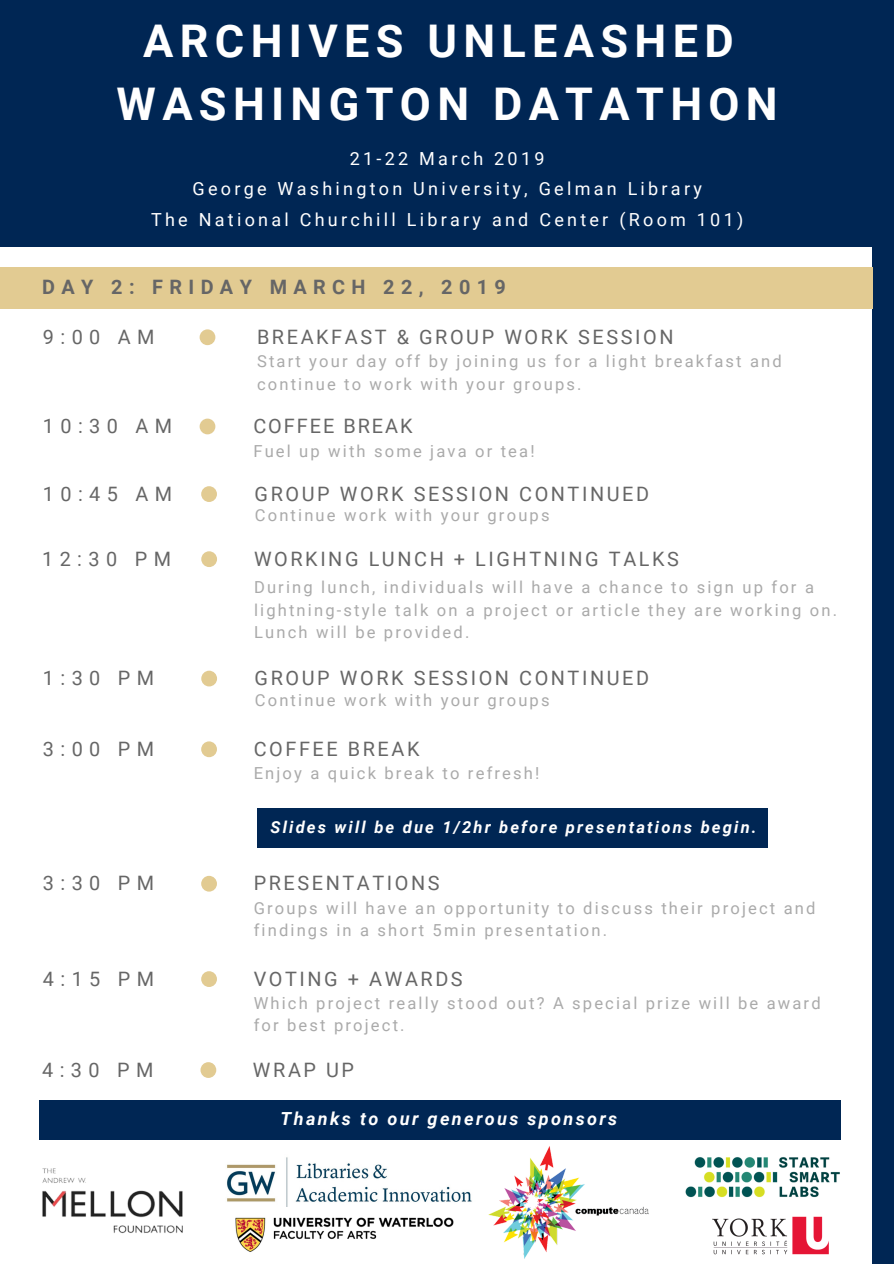
<style>
.page{position:relative;width:894px;height:1264px;background:#fff}
.page>*{position:absolute;margin:0;border:0;box-sizing:border-box;transform-origin:0 0}
.t1{font:700 45px/63px "Roboto";letter-spacing:.14em;color:#fff;text-align:center}
.t2{font:19.8px "Roboto";letter-spacing:.13em;color:#666}
.t3{font:700 19.8px "Roboto";letter-spacing:.32em;color:#666}
.t4{font:19.8px "Roboto";letter-spacing:.1em;color:#666}
.t5{font:18px/30.5px "Roboto";letter-spacing:.18em;color:#fff;text-align:center}
.t6{font:italic 700 18px "Roboto";letter-spacing:.13em;color:#fff}
.t7{font:16.5px/22.5px "Roboto";letter-spacing:.13em;color:#aaa}
.t8{font:italic 700 16.5px "Roboto";letter-spacing:.13em;color:#fff}
</style>
<div class="page">
<div style="left:0;top:0;width:893px;height:247px;background:#002654"></div>
<div style="left:872px;top:246px;width:21px;height:1017px;background:#002654"></div>
<div style="left:0;top:267px;width:872px;height:42px;background:#e2cb92"></div>
<div style="left:199px;top:329px;width:16px;height:16px;background:#e2cb92;border-radius:50%"></div>
<div style="left:199px;top:418px;width:16px;height:16px;background:#e2cb92;border-radius:50%"></div>
<div style="left:201px;top:486px;width:16px;height:16px;background:#e2cb92;border-radius:50%"></div>
<div style="left:201px;top:551px;width:16px;height:16px;background:#e2cb92;border-radius:50%"></div>
<div style="left:201px;top:741px;width:16px;height:16px;background:#e2cb92;border-radius:50%"></div>
<div style="left:201px;top:670px;width:16px;height:16px;background:#e2cb92;border-radius:50%"></div>
<div style="left:257px;top:808px;width:510px;height:39px;background:#002654"></div>
<div style="left:201px;top:875px;width:16px;height:16px;background:#e2cb92;border-radius:50%"></div>
<div style="left:201px;top:971px;width:16px;height:16px;background:#e2cb92;border-radius:50%"></div>
<div style="left:200px;top:1062px;width:16px;height:15px;background:#e2cb92;border-radius:50%"></div>
<img style="left:227px;top:1157px;width:245px;height:49px">
<img style="left:488px;top:1146px;width:161px;height:113px">
<img style="left:712px;top:1216px;width:117px;height:39px">
<img style="left:235px;top:1217px;width:219px;height:35px">
<img style="left:42px;top:1168px;width:141px;height:66px">
<img style="left:685px;top:1157px;width:155px;height:41px">
<div style="left:39px;top:1100px;width:801px;height:39px;background:#002654"></div>
<h1 class="t1" style="left:117px;top:10px;width:662px">ARCHIVES UNLEASHED<br>WASHINGTON DATATHON</h1>
<p class="t5" style="left:151px;top:144px;width:593px">21-22 March 2019<br>George Washington University, Gelman Library<br>The National Churchill Library and Center (Room 101)</p>
<p class="t3" style="left:42px;top:276px;width:465px">DAY 2: FRIDAY MARCH 22, 2019</p>
<p class="t2" style="left:43px;top:325px;width:113px">9:00 AM</p>
<p class="t2" style="left:257px;top:325px;width:418px">BREAKFAST &amp; GROUP WORK SESSION</p>
<p class="t7" style="left:257px;top:350px;width:526px">Start your day off by joining us for a light breakfast and continue to work with your groups.</p>
<p class="t2" style="left:43px;top:414px;width:131px">10:30 AM</p>
<p class="t4" style="left:253px;top:414px;width:161px">COFFEE BREAK</p>
<p class="t7" style="left:253px;top:440px;width:282px">Fuel up with some java or tea!</p>
<p class="t2" style="left:43px;top:482px;width:131px">10:45 AM</p>
<p class="t2" style="left:254px;top:482px;width:396px">GROUP WORK SESSION CONTINUED</p>
<p class="t7" style="left:255px;top:504px;width:296px">Continue work with your groups</p>
<p class="t2" style="left:42px;top:547px;width:130px">12:30 PM</p>
<p class="t2" style="left:254px;top:547px;width:426px">WORKING LUNCH + LIGHTNING TALKS</p>
<p class="t7" style="left:254px;top:576px;width:584px">During lunch, individuals will have a chance to sign up for a lightning-style talk on a project or article they are working on.<br>Lunch will be provided.</p>
<p class="t2" style="left:43px;top:667px;width:113px">1:30 PM</p>
<p class="t2" style="left:254px;top:667px;width:396px">GROUP WORK SESSION CONTINUED</p>
<p class="t7" style="left:255px;top:689px;width:296px">Continue work with your groups</p>
<p class="t2" style="left:43px;top:737px;width:113px">3:00 PM</p>
<p class="t2" style="left:253px;top:737px;width:167px">COFFEE BREAK</p>
<p class="t7" style="left:253px;top:762px;width:287px">Enjoy a quick break to refresh!</p>
<p class="t8" style="left:270px;top:817px;width:487px">Slides will be due 1/2hr before presentations begin.</p>
<p class="t2" style="left:43px;top:871px;width:113px">3:30 PM</p>
<p class="t2" style="left:253px;top:871px;width:187px">PRESENTATIONS</p>
<p class="t7" style="left:253px;top:896px;width:563px">Groups will have an opportunity to discuss their project and findings in a short 5min presentation.</p>
<p class="t2" style="left:43px;top:967px;width:113px">4:15 PM</p>
<p class="t2" style="left:253px;top:967px;width:210px">VOTING + AWARDS</p>
<p class="t7" style="left:253px;top:992px;width:568px">Which project really stood out? A special prize will be award for best project.</p>
<p class="t2" style="left:42px;top:1058px;width:113px">4:30 PM</p>
<p class="t2" style="left:253px;top:1058px;width:103px">WRAP UP</p>
<p class="t6" style="left:280px;top:1108px;width:338px">Thanks to our generous sponsors</p>
</div>
